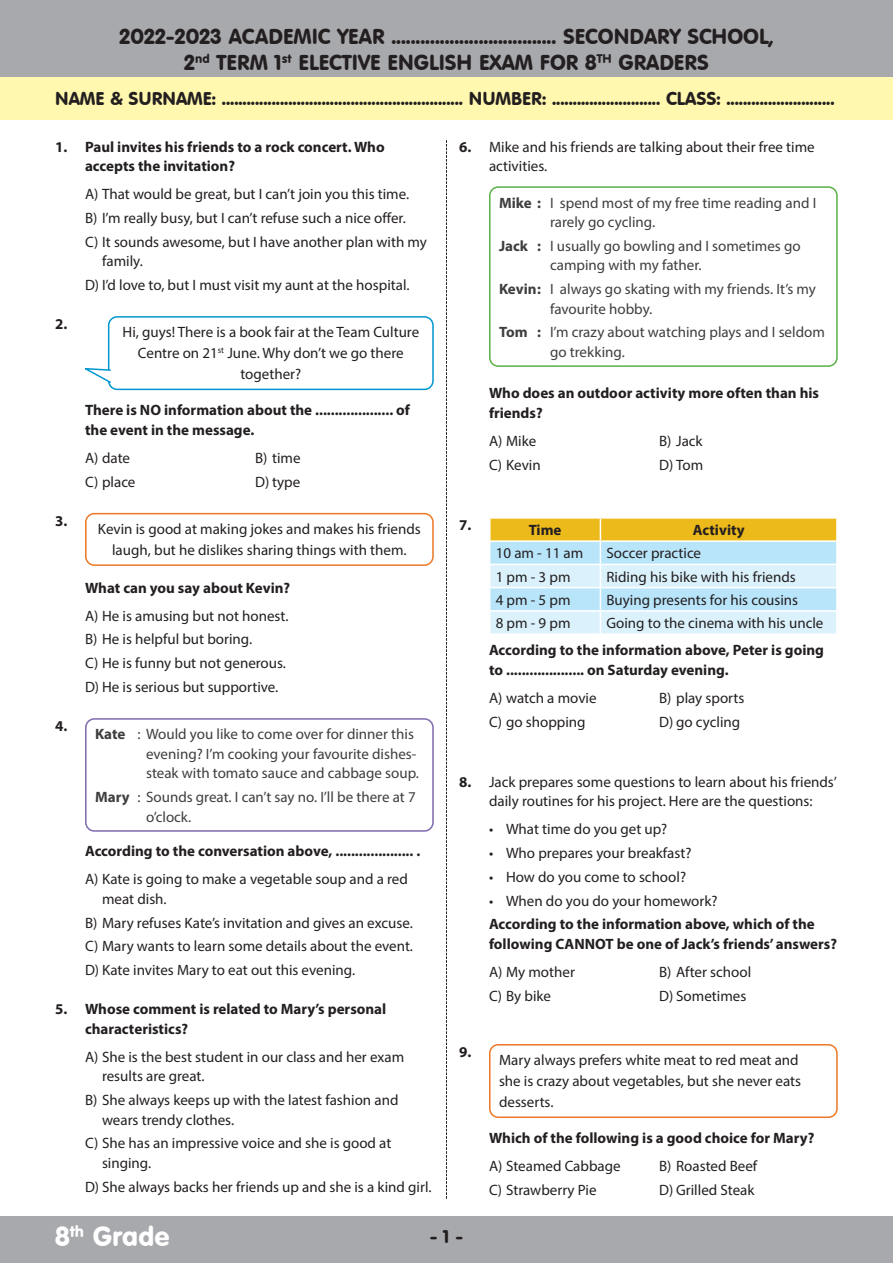
<style>
.page{position:relative;width:893px;height:1263px;background:#fff}
.page>*{position:absolute;margin:0;border:0;box-sizing:border-box;transform-origin:0 0}
.t1{font:26.7px "VAG Rounded BT";color:#fff}
.t2{font:21px/25.5px "VAG Rounded BT";color:#231f20;text-align:center}
.t3{font:18px "VAG Rounded BT";color:#231f20}
.şıklar{font:15px/19.5px "Myriad Pro";color:#231f20}
.test_soru_devam{font:700 15px/19.5px "Myriad Pro";color:#231f20}
.yönerge{font:15px/21px "Myriad Pro";color:#231f20;text-align:center}
.diyalog{font:15px/19.5px "Myriad Pro";color:#3e3e3f}
.şıklar-2{font:700 15px "Myriad Pro";color:#231f20}
.s1{font-weight:700}
</style>
<div class="page">
<div style="left:0;top:1217px;width:893px;height:46px;background:#a8a9ad"></div>
<div style="left:0;top:0;width:893px;height:77px;background:#a8a9ad"></div>
<div style="left:0;top:77px;width:893px;height:42px;background:#fff8ae"></div>
<svg style="left:446px;top:140px;width:1px;height:1059px"></svg>
<div style="left:108px;top:316px;width:326px;height:74px;border:2px solid #0097ce;border-radius:9px"></div>
<svg style="left:85px;top:367px;width:26px;height:17px"></svg>
<div style="left:85px;top:513px;width:349px;height:53px;border:2px solid #ec7826;border-radius:9px"></div>
<div style="left:85px;top:718px;width:349px;height:114px;border:2px solid #7e69af;border-radius:9px"></div>
<div style="left:489px;top:186px;width:349px;height:181px;border:2px solid #59b046;border-radius:9px"></div>
<svg style="left:489px;top:518px;width:348px;height:115px;background:#d4e3d1"></svg>
<hr style="left:836px;top:612px;width:2px;height:21px;background:#fff">
<div style="left:489px;top:1044px;width:349px;height:74px;border:2px solid #ec7826;border-radius:9px"></div>
<p class="t2" style="left:119px;top:24px;width:656px">2022-2023 ACADEMIC YEAR .................................. SECONDARY SCHOOL,<br>2<sup>nd</sup> TERM 1<sup>st</sup> ELECTIVE ENGLISH EXAM FOR 8<sup>TH</sup> GRADERS</p>
<p class="t3" style="left:55px;top:88px;width:781px">NAME &amp; SURNAME: .......................................................... NUMBER: .......................... CLASS: ..........................</p>
<p class="test_soru_devam" style="left:85px;top:136px;width:301px;text-indent:-30px">1. Paul invites his friends to a rock concert. Who accepts the invitation?</p>
<p class="şıklar" style="left:85px;top:184px;width:326px">A) That would be great, but I can’t join you this time.</p>
<p class="şıklar" style="left:85px;top:208px;width:322px">B) I’m really busy, but I can’t refuse such a nice offer.</p>
<p class="şıklar" style="left:102px;top:232px;width:326px;text-indent:-17px">C) It sounds awesome, but I have another plan with my family.</p>
<p class="şıklar" style="left:85px;top:275px;width:326px">D) I’d love to, but I must visit my aunt at the hospital.</p>
<p class="test_soru_devam" style="left:55px;top:314px;width:14px">2.</p>
<p class="yönerge" style="left:122px;top:322px;width:298px">Hi, guys! There is a book fair at the Team Culture<br>Centre on 21<sup>st</sup> June. Why don’t we go there together?</p>
<p class="test_soru_devam" style="left:55px;top:510px;width:14px">3.</p>
<p class="test_soru_devam" style="left:55px;top:716px;width:14px">4.</p>
<p class="test_soru_devam" style="left:85px;top:400px;width:326px">There is NO information about the .................... of the event in the message.</p>
<p class="şıklar" style="left:85px;top:448px;width:47px">A) date</p>
<p class="şıklar" style="left:255px;top:448px;width:47px">B) time</p>
<p class="şıklar" style="left:85px;top:472px;width:52px">C) place</p>
<p class="şıklar" style="left:255px;top:472px;width:47px">D) type</p>
<p class="yönerge" style="left:98px;top:518px;width:324px">Kevin is good at making jokes and makes his friends laugh, but he dislikes sharing things with them.</p>
<p class="test_soru_devam" style="left:85px;top:577px;width:207px">What can you say about Kevin?</p>
<p class="şıklar" style="left:85px;top:606px;width:205px">A) He is amusing but not honest.</p>
<p class="şıklar" style="left:85px;top:629px;width:169px">B) He is helpful but boring.</p>
<p class="şıklar" style="left:85px;top:653px;width:202px">C) He is funny but not generous.</p>
<p class="şıklar" style="left:85px;top:677px;width:195px">D) He is serious but supportive.</p>
<p class="diyalog" style="left:146px;top:724px;width:274px;text-indent:-51px"><span class="s1">Kate</span> : Would you like to come over for dinner this evening? I’m cooking your favourite dishes&shy;steak with tomato sauce and cabbage soup.</p>
<p class="diyalog" style="left:146px;top:787px;width:271px;text-indent:-51px"><span class="s1">Mary</span> : Sounds great. I can’t say no. I’ll be there at 7 o’clock.</p>
<p class="test_soru_devam" style="left:85px;top:841px;width:337px">According to the conversation above, .................... .</p>
<p class="şıklar" style="left:102px;top:869px;width:307px;text-indent:-17px">A) Kate is going to make a vegetable soup and a red meat dish.</p>
<p class="şıklar" style="left:85px;top:913px;width:329px">B) Mary refuses Kate’s invitation and gives an excuse.</p>
<p class="şıklar" style="left:85px;top:936px;width:330px">C) Mary wants to learn some details about the event.</p>
<p class="şıklar" style="left:85px;top:960px;width:272px">D) Kate invites Mary to eat out this evening.</p>
<p class="test_soru_devam" style="left:85px;top:999px;width:303px;text-indent:-30px">5. Whose comment is related to Mary’s personal characteristics?</p>
<p class="şıklar" style="left:102px;top:1047px;width:304px;text-indent:-17px">A) She is the best student in our class and her exam results are great.</p>
<p class="şıklar" style="left:102px;top:1090px;width:298px;text-indent:-17px">B) She always keeps up with the latest fashion and wears trendy clothes.</p>
<p class="şıklar" style="left:102px;top:1133px;width:291px;text-indent:-17px">C) She has an impressive voice and she is good at singing.</p>
<p class="şıklar" style="left:85px;top:1176px;width:348px">D) She always backs her friends up and she is a kind girl.</p>
<p class="yönerge" style="left:489px;top:137px;width:327px;line-height:19.5px;text-align:left;text-indent:-30px"><span class="s1">6.</span> Mike and his friends are talking about their free time activities.</p>
<p class="diyalog" style="left:550px;top:193px;width:268px;text-indent:-51px"><span class="s1">Mike :</span> I spend most of my free time reading and I rarely go cycling.</p>
<p class="diyalog" style="left:550px;top:236px;width:252px;text-indent:-51px"><span class="s1">Jack :</span> I usually go bowling and I sometimes go camping with my father.</p>
<p class="diyalog" style="left:550px;top:279px;width:267px;text-indent:-51px"><span class="s1">Kevin:</span> I always go skating with my friends. It’s my favourite hobby.</p>
<p class="diyalog" style="left:550px;top:322px;width:276px;text-indent:-51px"><span class="s1">Tom :</span> I’m crazy about watching plays and I seldom go trekking.</p>
<p class="test_soru_devam" style="left:489px;top:383px;width:332px">Who does an outdoor activity more often than his friends?</p>
<p class="şıklar" style="left:489px;top:431px;width:49px">A) Mike</p>
<p class="şıklar" style="left:659px;top:431px;width:45px">B) Jack</p>
<p class="şıklar" style="left:489px;top:455px;width:53px">C) Kevin</p>
<p class="şıklar" style="left:659px;top:455px;width:46px">D) Tom</p>
<p class="test_soru_devam" style="left:459px;top:515px;width:14px">7.</p>
<p class="şıklar-2" style="left:529px;top:520px;width:34px">Time</p>
<p class="şıklar-2" style="left:693px;top:520px;width:53px">Activity</p>
<p class="şıklar" style="left:496px;top:543px;width:89px">10 am - 11 am</p>
<p class="şıklar" style="left:606px;top:543px;width:96px">Soccer practice</p>
<p class="şıklar" style="left:496px;top:567px;width:76px">1 pm - 3 pm</p>
<p class="şıklar" style="left:606px;top:567px;width:191px">Riding his bike with his friends</p>
<p class="şıklar" style="left:496px;top:590px;width:76px">4 pm - 5 pm</p>
<p class="şıklar" style="left:606px;top:590px;width:193px">Buying presents for his cousins</p>
<p class="şıklar" style="left:496px;top:613px;width:76px">8 pm - 9 pm</p>
<p class="şıklar" style="left:606px;top:613px;width:219px">Going to the cinema with his uncle</p>
<p class="test_soru_devam" style="left:489px;top:640px;width:336px">According to the information above, Peter is going to .................... on Saturday evening.</p>
<p class="şıklar" style="left:489px;top:688px;width:109px">A) watch a movie</p>
<p class="şıklar" style="left:659px;top:688px;width:87px">B) play sports</p>
<p class="şıklar" style="left:489px;top:712px;width:98px">C) go shopping</p>
<p class="şıklar" style="left:659px;top:712px;width:83px">D) go cycling</p>
<p class="yönerge" style="left:459px;top:772px;width:379px;line-height:19.5px"><span class="s1">8.</span> Jack prepares some questions to learn about his friends’ daily routines for his project. Here are the questions:</p>
<p class="şıklar" style="left:489px;top:819px;width:180px">• What time do you get up?</p>
<p class="şıklar" style="left:489px;top:843px;width:204px">• Who prepares your breakfast?</p>
<p class="şıklar" style="left:489px;top:867px;width:199px">• How do you come to school?</p>
<p class="şıklar" style="left:489px;top:891px;width:230px">• When do you do your homework?</p>
<p class="test_soru_devam" style="left:489px;top:914px;width:349px">According to the information above, which of the following CANNOT be one of Jack’s friends’ answers?</p>
<p class="şıklar" style="left:489px;top:962px;width:87px">A) My mother</p>
<p class="şıklar" style="left:659px;top:962px;width:94px">B) After school</p>
<p class="şıklar" style="left:489px;top:986px;width:64px">C) By bike</p>
<p class="şıklar" style="left:659px;top:986px;width:89px">D) Sometimes</p>
<p class="test_soru_devam" style="left:459px;top:1041px;width:14px">9.</p>
<p class="yönerge" style="left:499px;top:1049px;width:304px;text-align:left">Mary always prefers white meat to red meat and she is crazy about vegetables, but she never eats desserts.</p>
<p class="test_soru_devam" style="left:489px;top:1128px;width:327px">Which of the following is a good choice for Mary?</p>
<p class="şıklar" style="left:489px;top:1156px;width:133px">A) Steamed Cabbage</p>
<p class="şıklar" style="left:659px;top:1156px;width:100px">B) Roasted Beef</p>
<p class="şıklar" style="left:489px;top:1180px;width:109px">C) Strawberry Pie</p>
<p class="şıklar" style="left:659px;top:1180px;width:97px">D) Grilled Steak</p>
<h1 class="t1" style="left:55px;top:1219px;width:116px">8<sup>th</sup> Grade</h1>
<p class="t3" style="left:430px;top:1225px;width:35px">- 1 -</p>
</div>
